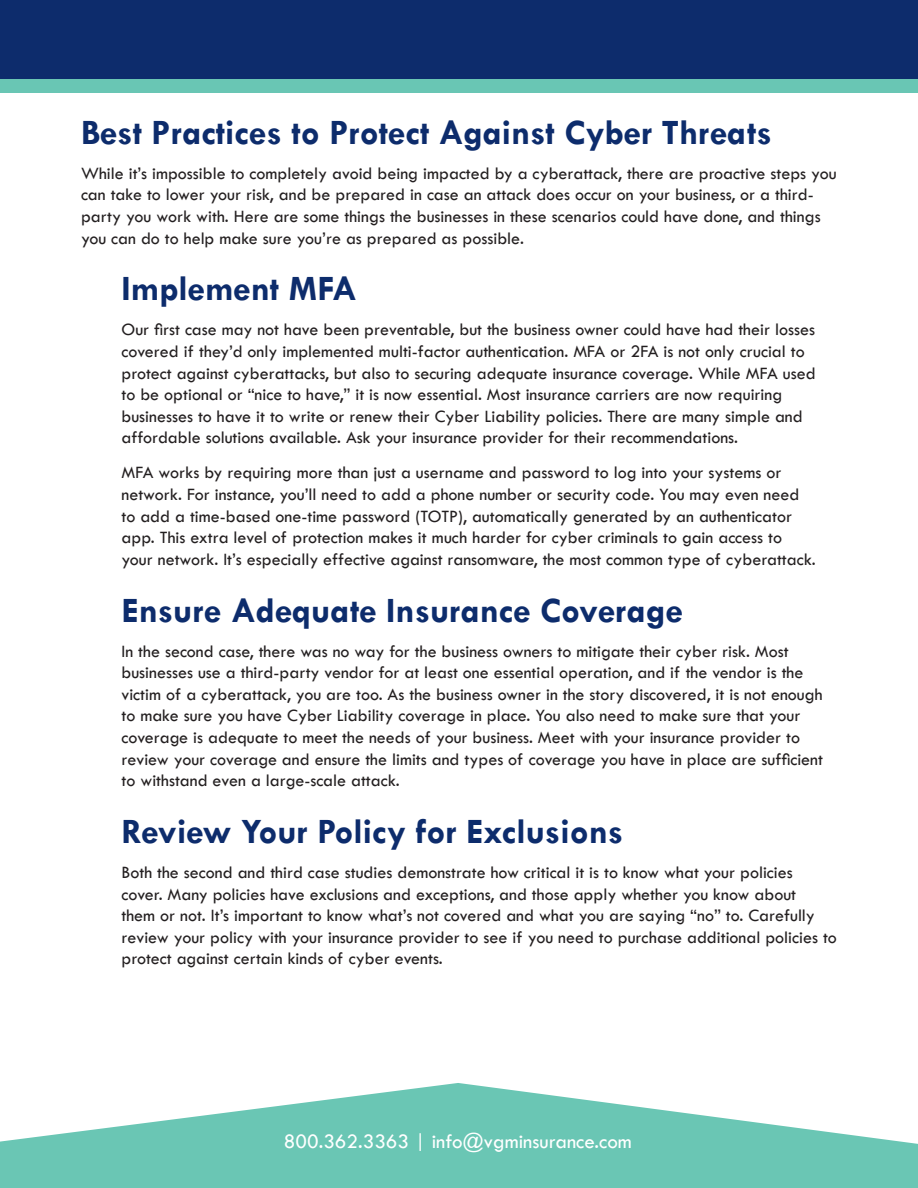
<style>
.page{position:relative;width:918px;height:1188px;background:#fff}
.page>*{position:absolute;margin:0;border:0;box-sizing:border-box;transform-origin:0 0}
.t1{font:700 36px "Tw Cen";color:#0d2c6c}
.t2{font:21px "Tw Cen";color:#fff}
.t3{font:18px/21.6px "Tw Cen";color:#231f20}
</style>
<div class="page">
<svg style="left:0;top:1083px;width:918px;height:105px;fill:#6ac6b4"></svg>
<div style="left:0;top:0;width:918px;height:92px;background:#69c6b4"></div>
<div style="left:0;top:0;width:918px;height:79px;background:#0d2c6c"></div>
<p class="t1" style="left:81px;top:111px;width:692px">Best Practices to Protect Against Cyber Threats</p>
<p class="t3" style="left:81px;top:162px;width:757px">While it’s impossible to completely avoid being impacted by a cyberattack, there are proactive steps you can take to lower your risk, and be prepared in case an attack does occur on your business, or a third&shy;party you work with. Here are some things the businesses in these scenarios could have done, and things you can do to help make sure you’re as prepared as possible.</p>
<p class="t1" style="left:122px;top:267px;width:237px">Implement MFA</p>
<p class="t3" style="left:122px;top:319px;width:696px">Our first case may not have been preventable, but the business owner could have had their losses covered if they’d only implemented multi-factor authentication. MFA or 2FA is not only crucial to protect against cyberattacks, but also to securing adequate insurance coverage. While MFA used to be optional or “nice to have,” it is now essential. Most insurance carriers are now requiring businesses to have it to write or renew their Cyber Liability policies. There are many simple and affordable solutions available. Ask your insurance provider for their recommendations.</p>
<p class="t3" style="left:122px;top:462px;width:696px">MFA works by requiring more than just a username and password to log into your systems or network. For instance, you’ll need to add a phone number or security code. You may even need to add a time-based one-time password (TOTP), automatically generated by an authenticator app. This extra level of protection makes it much harder for cyber criminals to gain access to your network. It’s especially effective against ransomware, the most common type of cyberattack.</p>
<p class="t1" style="left:122px;top:589px;width:563px">Ensure Adequate Insurance Coverage</p>
<p class="t3" style="left:122px;top:640px;width:703px">In the second case, there was no way for the business owners to mitigate their cyber risk. Most businesses use a third-party vendor for at least one essential operation, and if the vendor is the victim of a cyberattack, you are too. As the business owner in the story discovered, it is not enough to make sure you have Cyber Liability coverage in place. You also need to make sure that your coverage is adequate to meet the needs of your business. Meet with your insurance provider to review your coverage and ensure the limits and types of coverage you have in place are sufficient to withstand even a large-scale attack.</p>
<p class="t1" style="left:122px;top:810px;width:503px">Review Your Policy for Exclusions</p>
<p class="t3" style="left:122px;top:861px;width:717px">Both the second and third case studies demonstrate how critical it is to know what your policies cover. Many policies have exclusions and exceptions, and those apply whether you know about<br>them or not. It’s important to know what’s not covered and what you are saying “no” to. Carefully review your policy with your insurance provider to see if you need to purchase additional policies to protect against certain kinds of cyber events.</p>
<p class="t2" style="left:284px;top:1128px;width:349px">800.362.3363 | info@vgminsurance.com</p>
</div>
